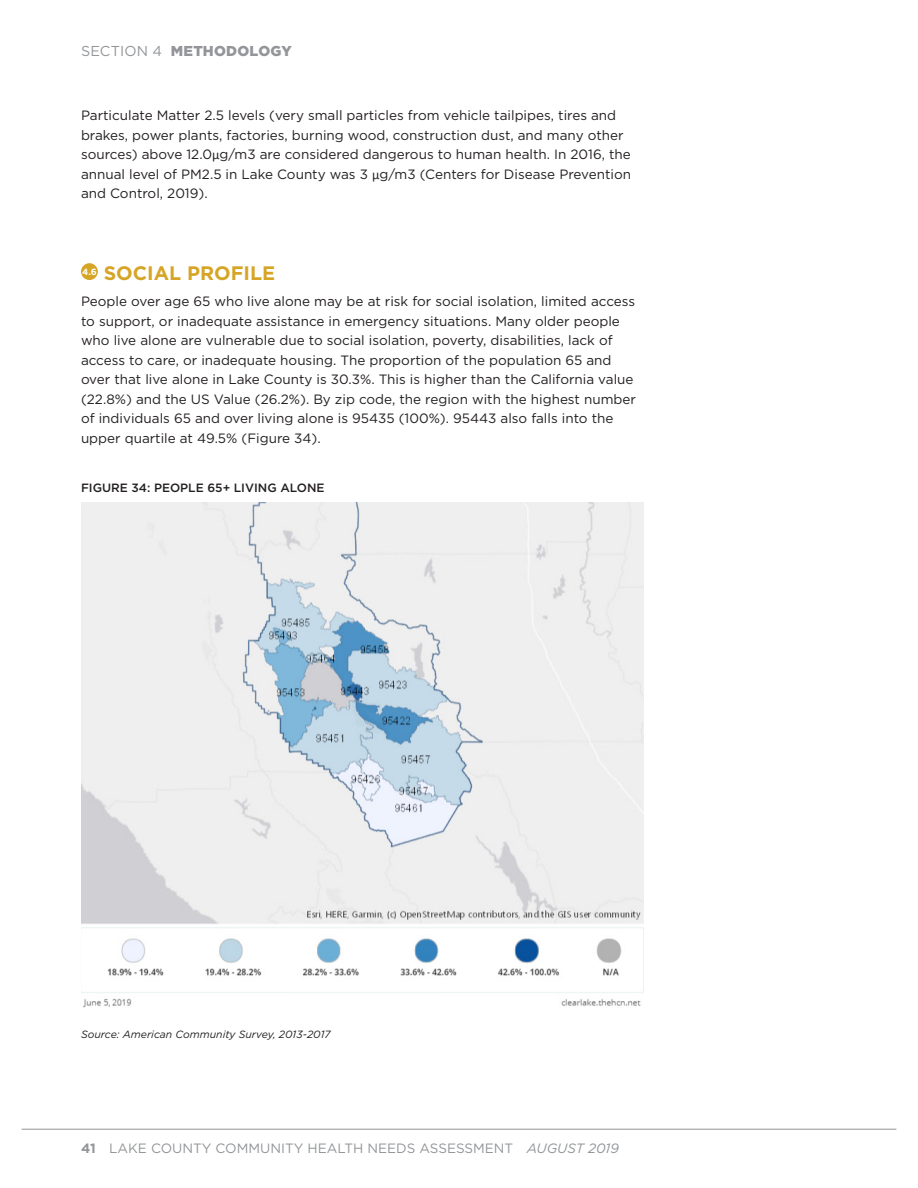
<style>
.page{position:relative;width:918px;height:1188px;background:#fff}
.page>*{position:absolute;margin:0;border:0;box-sizing:border-box;transform-origin:0 0}
.t1{font:700 19.5px "Gotham";color:#d6a526}
.contents{font:900 14.4px "Gotham";letter-spacing:.015em;color:#939598}
.body{font:13.5px/19.5px "Gotham";color:#231f20}
.t2{font:13.5px "Gotham";color:#939598}
.map_title{font:500 12px "Gotham";color:#231f20}
.table_small_print{font:italic 10.5px "Gotham";color:#231f20}
.header_red{font:700 9px "Gotham";color:#fff}
.s1{font-weight:400}
.s2{font-family:"Calibri"}
.s3{font-weight:700}
.s4{font-style:italic}
</style>
<div class="page">
<hr style="left:22px;top:1129px;width:874px;height:1px;background:#939598">
<div style="left:81px;top:263px;width:17px;height:17px;background:#d6a526;border-radius:50%"></div>
<img style="left:81px;top:502px;width:563px;height:506px">
<p class="contents" style="left:81px;top:41px;width:212px"><span class="s1">SECTION 4</span> METHODOLOGY</p>
<p class="body" style="left:81px;top:105px;width:552px">Particulate Matter 2.5 levels (very small particles from vehicle tailpipes, tires and brakes, power plants, factories, burning wood, construction dust, and many other sources) above 12.0<span class="s2">µ</span>g/m3 are considered dangerous to human health. In 2016, the annual level of PM2.5 in Lake County was 3 <span class="s2">µ</span>g/m3 (Centers for Disease Prevention and Control, 2019).</p>
<p class="header_red" style="left:82px;top:266px;width:16px">4.6</p>
<p class="t1" style="left:104px;top:260px;width:173px">SOCIAL PROFILE</p>
<p class="body" style="left:81px;top:291px;width:556px">People over age 65 who live alone may be at risk for social isolation, limited access to support, or inadequate assistance in emergency situations. Many older people who live alone are vulnerable due to social isolation, poverty, disabilities, lack of access to care, or inadequate housing. The proportion of the population 65 and over that live alone in Lake County is 30.3%. This is higher than the California value (22.8%) and the US Value (26.2%). By zip code, the region with the highest number of individuals 65 and over living alone is 95435 (100%). 95443 also falls into the upper quartile at 49.5% (Figure 34).</p>
<p class="map_title" style="left:81px;top:480px;width:245px">FIGURE 34: PEOPLE 65+ LIVING ALONE</p>
<p class="table_small_print" style="left:81px;top:1028px;width:251px">Source: American Community Survey, 2013-2017</p>
<p class="t2" style="left:81px;top:1139px;width:540px"><span class="s3">41</span> LAKE COUNTY COMMUNITY HEALTH NEEDS ASSESSMENT <span class="s4">AUGUST 2019</span></p>
</div>
